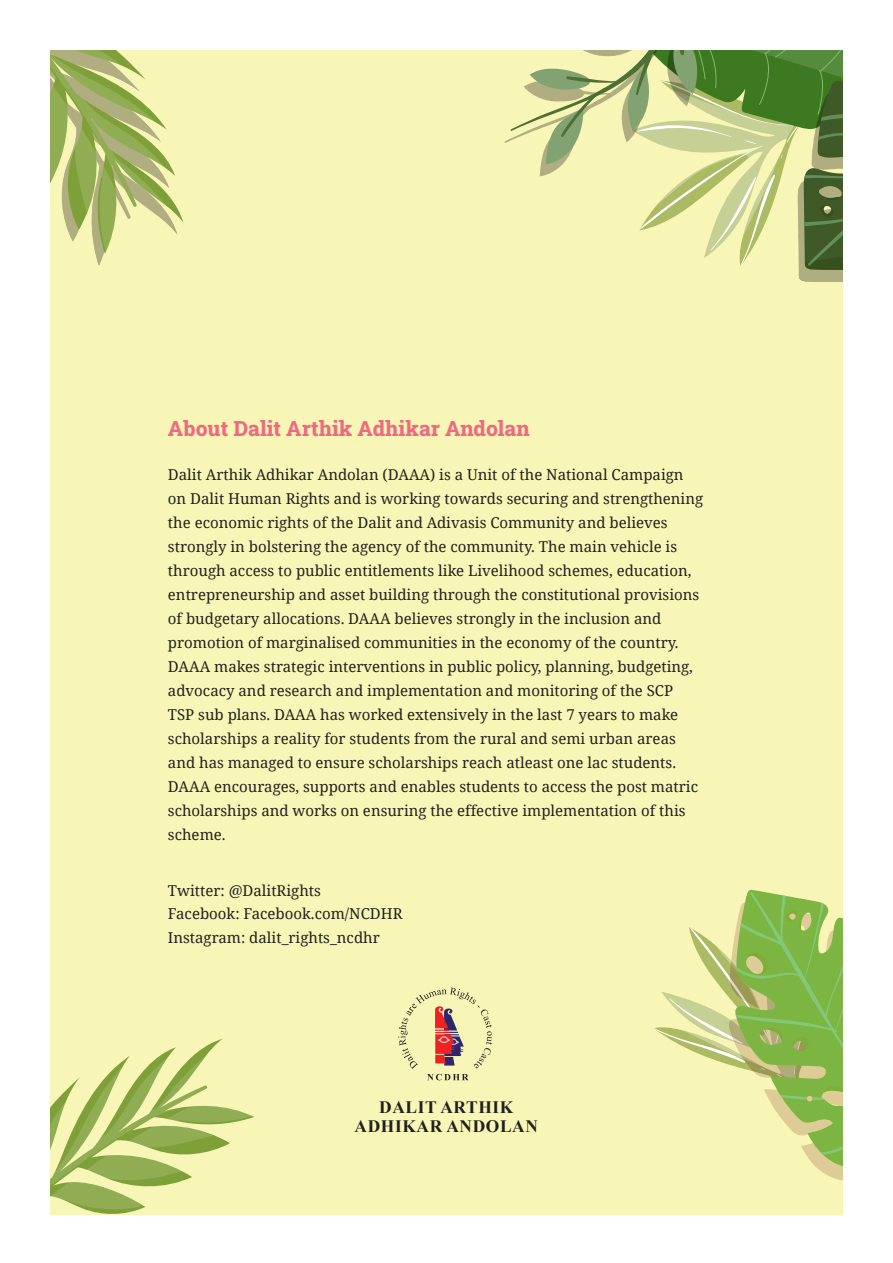
<style>
.page{position:relative;width:893px;height:1263px;background:#fff}
.page>*{position:absolute;margin:0;border:0;box-sizing:border-box;transform-origin:0 0}
.t1{font:21px "Roboto Slab";color:#ee6a80}
.t2{font:700 17.4px/19.2px "Times New Roman";letter-spacing:.035em;color:#231f20;text-align:center}
.t3{font:15px/24px "Noto Serif";color:#231f20}
</style>
<div class="page">
<div style="left:50px;top:50px;width:793px;height:1164px;background:#f8f6b6"></div>
<svg style="left:398px;top:987px;width:94px;height:93px"></svg>
<svg style="left:50px;top:1039px;width:204px;height:176px"></svg>
<svg style="left:654px;top:890px;width:189px;height:291px"></svg>
<svg style="left:50px;top:50px;width:793px;height:232px"></svg>
<h1 class="t1" style="left:168px;top:414px;width:363px">About Dalit Arthik Adhikar Andolan</h1>
<p class="t3" style="left:168px;top:462px;width:537px">Dalit Arthik Adhikar Andolan (DAAA) is a Unit of the National Campaign on Dalit Human Rights and is working towards securing and strengthening the economic rights of the Dalit and Adivasis Community and believes strongly in bolstering the agency of the community. The main vehicle is through access to public entitlements like Livelihood schemes, education, entrepreneurship and asset building through the constitutional provisions of budgetary allocations. DAAA believes strongly in the inclusion and promotion of marginalised communities in the economy of the country.<br>DAAA makes strategic interventions in public policy, planning, budgeting, advocacy and research and implementation and monitoring of the SCP TSP sub plans. DAAA has worked extensively in the last 7 years to make scholarships a reality for students from the rural and semi urban areas and has managed to ensure scholarships reach atleast one lac students.<br>DAAA encourages, supports and enables students to access the post matric scholarships and works on ensuring the effective implementation of this scheme.</p>
<p class="t3" style="left:168px;top:878px;width:236px;line-height:23.5px">Twitter: @DalitRights<br>Facebook: Facebook.com/NCDHR<br>Instagram: dalit_rights_ncdhr</p>
<p class="t2" style="left:355px;top:1097px;width:185px">DALIT ARTHIK<br>ADHIKAR ANDOLAN</p>
</div>
